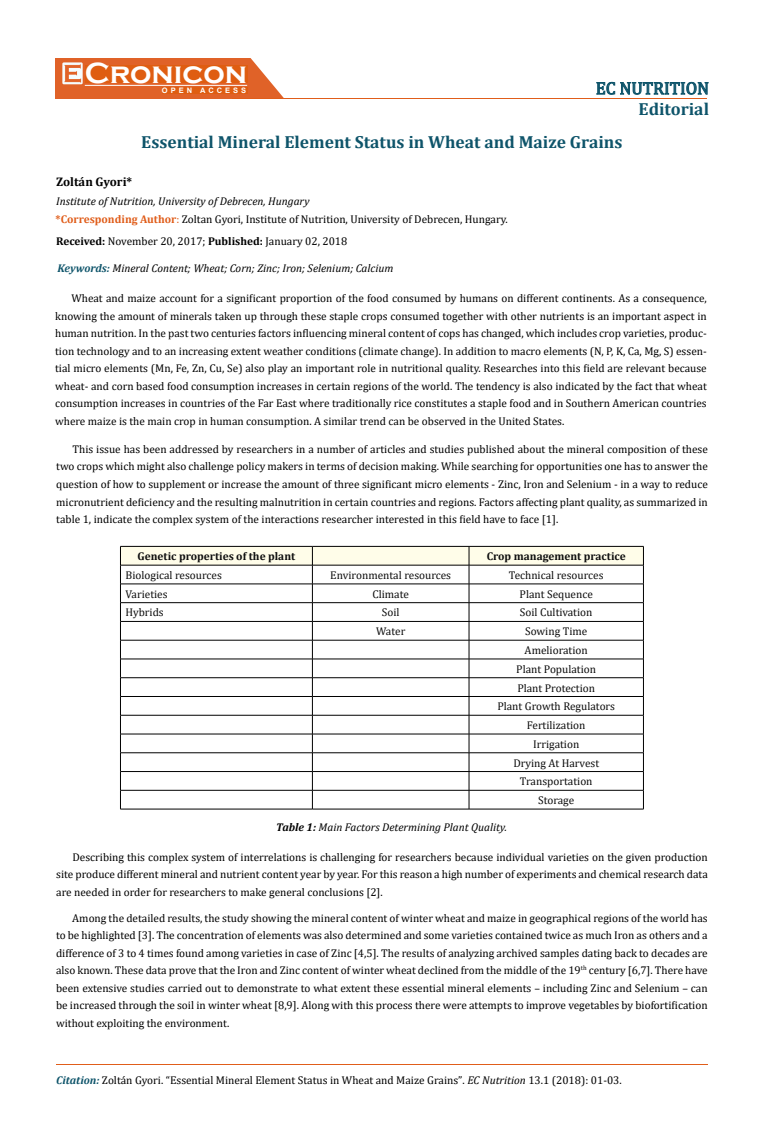
<style>
.page{position:relative;width:764px;height:1142px;background:#fff}
.page>*{position:absolute;margin:0;border:0;box-sizing:border-box;transform-origin:0 0}
.t1{font:700 30px "Copperplate Gothic";color:#fff}
.t2{font:700 17.5px "Cambria";color:#0e546a}
.t3{font:17.5px "Cambria";color:#0e546a}
.t4{font:700 12.5px "Cambria";color:#000}
.t5{font:11.25px/17.5px "Cambria";color:#000;text-align:justify}
.t6{font:11.25px/18.8px "Cambria";color:#0d0d0d;text-align:center}
.t7{font:italic 11.25px "Cambria";color:#000}
.t8{font:700 11.25px "Cambria";color:#0d0d0d}
.t9{font:700 7.5px "Arial";letter-spacing:.4em;color:#fff}
.s1{font-style:italic}
.s2{font-weight:700;color:#e05d1a}
.s3{color:#e05d1a}
.s4{font-weight:700}
.s5{font-weight:700;color:#0e546a}
.s6{font-weight:700;font-style:italic;color:#0e546a}
.s7{font-size:11.12px}
</style>
<div class="page">
<div style="left:56px;top:58px;width:242px;height:41px;background:#e06228"></div>
<svg style="left:250px;top:58px;width:48px;height:40px"></svg>
<img style="left:62px;top:62px;width:21px;height:22px">
<div style="left:85px;top:66px;width:162px;height:17px;background:#df5d11"></div>
<div style="left:162px;top:87px;width:85px;height:6px;background:#df5d11"></div>
<svg style="left:596px;top:82px;width:113px;height:13px"></svg>
<hr style="left:85px;top:85px;width:162px;height:1px;background:#fff">
<hr style="left:232px;top:98px;width:475px;height:1px;background:#e05d1a">
<hr style="left:56px;top:1063px;width:651px;height:1px;background:#e05d1a">
<svg style="left:120px;top:546px;width:524px;height:262px"></svg>
<hr style="left:120px;top:808px;width:192px;height:1px;background:#000">
<hr style="left:312px;top:808px;width:157px;height:1px;background:#000">
<hr style="left:469px;top:808px;width:174px;height:1px;background:#000">
<h1 class="t1" style="left:85px;top:56px;width:164px">Cronicon</h1>
<p class="t9" style="left:162px;top:85px;width:86px">OPEN ACCESS</p>
<h2 class="t3" style="left:596px;top:78px;width:115px">EC NUTRITION</h2>
<h2 class="t2" style="left:638px;top:96px;width:72px">Editorial</h2>
<h2 class="t2" style="left:141px;top:130px;width:483px">Essential Mineral Element Status in Wheat and Maize Grains</h2>
<p class="t4" style="left:56px;top:173px;width:78px">Zoltán Gyori*</p>
<p class="t5" style="left:56px;top:192px;width:453px;line-height:18.4px"><span class="s1">Institute of Nutrition, University of Debrecen, Hungary<br></span><span class="s2">*Corresponding Author</span><span class="s3">:</span> Zoltan Gyori, Institute of Nutrition, University of Debrecen, Hungary.</p>
<p class="t5" style="left:56px;top:232px;width:293px"><span class="s4">Received:</span> November 20, 2017; <span class="s4">Published:</span> January 02, 2018</p>
<p class="t7" style="left:57px;top:260px;width:337px"><span class="s5">Keywords:</span> Mineral Content; Wheat; Corn; Zinc; Iron; Selenium; Calcium</p>
<p class="t5" style="left:55px;top:289px;width:653px;text-indent:16px">Wheat and maize account for a significant proportion of the food consumed by humans on different continents. As a consequence, knowing the amount of minerals taken up through these staple crops consumed together with other nutrients is an important aspect in human nutrition. In the past two centuries factors influencing mineral content of cops has changed, which includes crop varieties, produc&shy;tion technology and to an increasing extent weather conditions (climate change). In addition to macro elements (N, P, K, Ca, Mg, S) essen&shy;tial micro elements (Mn, Fe, Zn, Cu, Se) also play an important role in nutritional quality. Researches into this field are relevant because wheat- and corn based food consumption increases in certain regions of the world. The tendency is also indicated by the fact that wheat consumption increases in countries of the Far East where traditionally rice constitutes a staple food and in Southern American countries where maize is the main crop in human consumption. A similar trend can be observed in the United States.</p>
<p class="t5" style="left:56px;top:440px;width:653px;text-indent:16px">This issue has been addressed by researchers in a number of articles and studies published about the mineral composition of these two crops which might also challenge policy makers in terms of decision making. While searching for opportunities one has to answer the question of how to supplement or increase the amount of three significant micro elements - Zinc, Iron and Selenium - in a way to reduce micronutrient deficiency and the resulting malnutrition in certain countries and regions. Factors affecting plant quality, as summarized in table 1, indicate the complex system of the interactions researcher interested in this field have to face [1].</p>
<p class="t8" style="left:138px;top:548px;width:159px">Genetic properties of the plant</p>
<p class="t8" style="left:487px;top:548px;width:140px">Crop management practice</p>
<p class="t6" style="left:125px;top:565px;width:98px">Biological resources</p>
<p class="t6" style="left:330px;top:565px;width:122px">Environmental resources</p>
<p class="t6" style="left:509px;top:565px;width:96px">Technical resources</p>
<p class="t6" style="left:125px;top:584px;width:44px">Varieties</p>
<p class="t6" style="left:372px;top:584px;width:38px">Climate</p>
<p class="t6" style="left:519px;top:584px;width:75px">Plant Sequence</p>
<p class="t6" style="left:125px;top:603px;width:40px">Hybrids</p>
<p class="t6" style="left:382px;top:603px;width:19px">Soil</p>
<p class="t6" style="left:520px;top:603px;width:74px">Soil Cultivation</p>
<p class="t6" style="left:376px;top:622px;width:31px">Water</p>
<p class="t6" style="left:497px;top:622px;width:119px">Sowing Time<br>Amelioration<br>Plant Population<br>Plant Protection<br>Plant Growth Regulators<br>Fertilization<br>Irrigation<br>Drying At Harvest<br>Transportation<br>Storage</p>
<p class="t7" style="left:276px;top:819px;width:232px"><span class="s4">Table 1:</span> Main Factors Determining Plant Quality.</p>
<p class="t5" style="left:56px;top:847px;width:653px;text-indent:16px">Describing this complex system of interrelations is challenging for researchers because individual varieties on the given production site produce different mineral and nutrient content year by year. For this reason a high number of experiments and chemical research data are needed in order for researchers to make general conclusions [2].</p>
<p class="t5" style="left:56px;top:908px;width:653px;text-indent:16px">Among the detailed results, the study showing the mineral content of winter wheat and maize in geographical regions of the world has to be highlighted [3]. The concentration of elements was also determined and some varieties contained twice as much Iron as others and a difference of 3 to 4 times found among varieties in case of Zinc [4,5]. The results of analyzing archived samples dating back to decades are also known. These data prove that the Iron and Zinc content of winter wheat declined from the middle of the 19<sup>th</sup> century [6,7]. There have been extensive studies carried out to demonstrate to what extent these essential mineral elements – including Zinc and Selenium – can be increased through the soil in winter wheat [8,9]. Along with this process there were attempts to improve vegetables by biofortification without exploiting the environment.</p>
<p class="t5" style="left:56px;top:1071px;width:567px"><span class="s6">Citation:</span> Zoltán Gyori. “Essential Mineral Element Status in Wheat and Maize Grains”<span class="s7">.</span> <span class="s1">EC Nutrition</span> 13.1 (2018): 01-03.</p>
</div>
